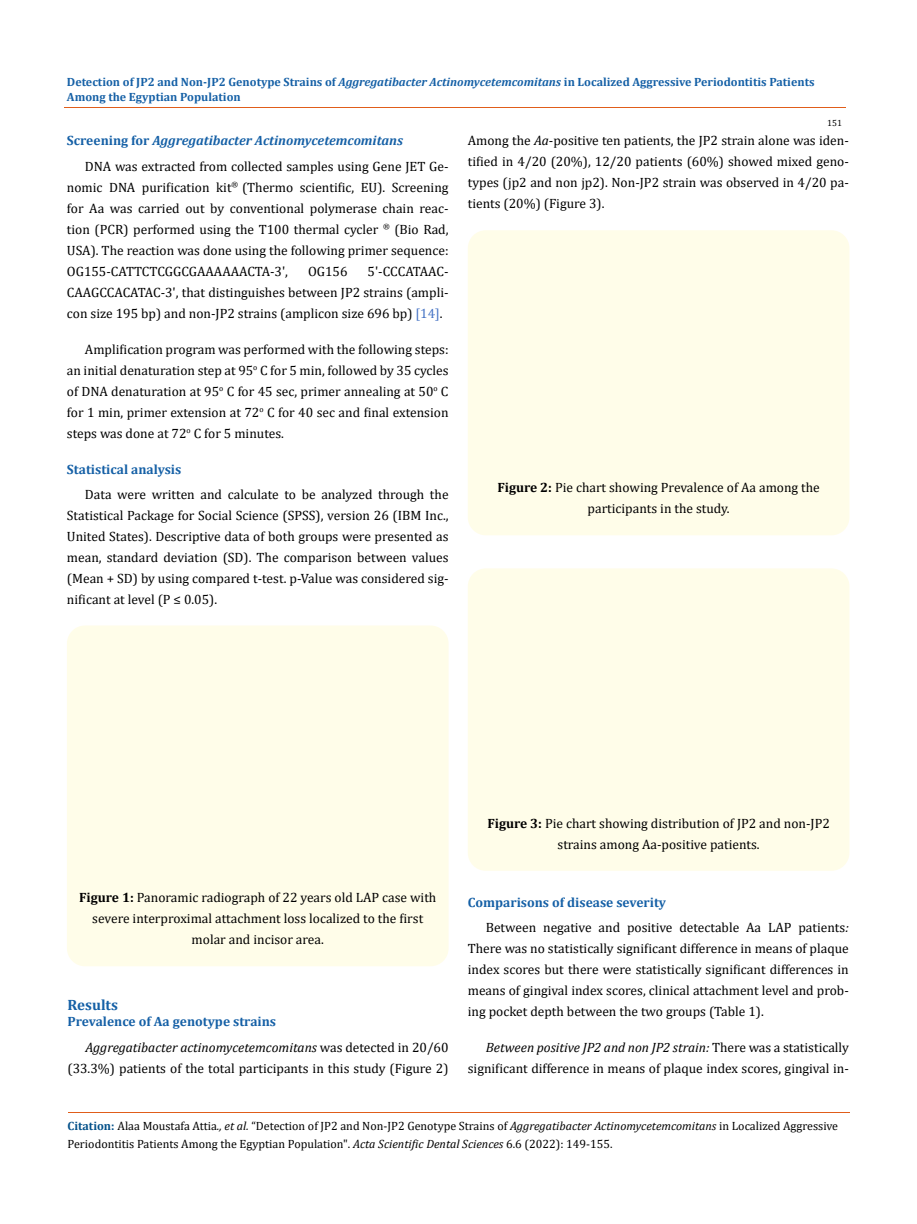
<style>
.page{position:relative;width:917px;height:1224px;background:#fff}
.page>*{position:absolute;margin:0;border:0;box-sizing:border-box;transform-origin:0 0}
.t1{font:700 15px "Cambria";color:#1560a6}
.t2{font:13.5px/21px "Cambria";color:#000;text-align:justify}
.t3{font:italic 13.5px/25.5px "Cambria";color:#000}
.t4{font:700 13.5px "Cambria";color:#1560a6}
.t5{font:12px/18px "Cambria";color:#000}
.t6{font:700 12px/15px "Cambria";color:#1560a6}
.t7{font:9px "Cambria";color:#000}
.s1{font-style:italic}
.s2{font-weight:700;color:#1560a6}
.s3{font-weight:700;font-style:italic;color:#1560a6}
.s4{color:#4472c4}
.s5{font-weight:700}
.s6{font-weight:700;font-style:normal;color:#1560a6}
.s7{font-style:normal}
.s8{font-weight:700;color:#035089}
</style>
<div class="page">
<hr style="left:64px;top:108px;width:781px;height:1px;background:#e05d1a">
<hr style="left:68px;top:1112px;width:781px;height:1px;background:#e05d1a">
<div style="left:67px;top:626px;width:381px;height:340px;background:#fffde9;border-radius:18px"></div>
<div style="left:468px;top:230px;width:381px;height:305px;background:#fffde9;border-radius:18px"></div>
<div style="left:468px;top:568px;width:381px;height:303px;background:#fffde9;border-radius:18px"></div>
<p class="t6" style="left:67px;top:74px;width:749px">Detection of JP2 and Non-JP2 Genotype Strains of <span class="s1">Aggregatibacter Actinomycetemcomitans</span> in Localized Aggressive Periodontitis Patients<br>Among the Egyptian Population</p>
<p class="t7" style="left:827px;top:118px;width:16px">151</p>
<p class="t2" style="left:85px;top:128px;width:365px;line-height:25.5px;text-indent:-18px"><span class="s2">Screening for</span> <span class="s3">Aggregatibacter Actinomycetemcomitans<br></span>DNA was extracted from collected samples using Gene JET Ge-</p>
<p class="t2" style="left:67px;top:177px;width:383px">nomic DNA purification kit<sup>®</sup> (Thermo scientific, EU). Screening for Aa was carried out by conventional polymerase chain reac&shy;tion (PCR) performed using the T100 thermal cycler <sup>®</sup> (Bio Rad, USA). The reaction was done using the following primer sequence:<br>OG155-CATTCTCGGCGAAAAAACTA-3',</p>
<p class="t2" style="left:67px;top:261px;width:383px;text-indent:300px">5'-CCCATAAC-CAAGCCACATAC-3', that distinguishes between JP2 strains (ampli&shy;con size 195 bp) and non-JP2 strains (amplicon size 696 bp) <span class="s4">[14]</span>.</p>
<p class="t2" style="left:67px;top:339px;width:383px;text-indent:18px">Amplification program was performed with the following steps: an initial denaturation step at 95<sup>o</sup> C for 5 min, followed by 35 cycles of DNA denaturation at 95<sup>o</sup> C for 45 sec, primer annealing at 50<sup>o</sup> C for 1 min, primer extension at 72<sup>o</sup> C for 40 sec and final extension steps was done at 72<sup>o</sup> C for 5 minutes.</p>
<p class="t4" style="left:67px;top:460px;width:116px">Statistical analysis</p>
<p class="t2" style="left:67px;top:484px;width:383px;text-indent:18px">Data were written and calculate to be analyzed through the Statistical Package for Social Science (SPSS), version 26 (IBM Inc., United States). Descriptive data of both groups were presented as mean, standard deviation (SD). The comparison between values (Mean + SD) by using compared t-test. p-Value was considered sig&shy;nificant at level (P ≤ 0.05).</p>
<p class="t2" style="left:308px;top:261px;width:41px">OG156</p>
<p class="t2" style="left:468px;top:130px;width:382px">Among the <span class="s1">Aa</span>-positive ten patients, the JP2 strain alone was iden&shy;tified in 4/20 (20%), 12/20 patients (60%) showed mixed geno&shy;types (jp2 and non jp2). Non-JP2 strain was observed in 4/20 pa&shy;tients (20%) (Figure 3).</p>
<p class="t2" style="left:497px;top:477px;width:324px;text-align:center"><span class="s5">Figure 2:</span> Pie chart showing Prevalence of Aa among the participants in the study.</p>
<p class="t2" style="left:79px;top:887px;width:359px;text-align:center"><span class="s5">Figure 1:</span> Panoramic radiograph of 22 years old LAP case with severe interproximal attachment loss localized to the first molar and incisor area.</p>
<p class="t1" style="left:68px;top:994px;width:52px">Results</p>
<p class="t3" style="left:85px;top:1008px;width:364px;text-indent:-18px"><span class="s6">Prevalence of Aa genotype strains<br></span>Aggregatibacter actinomycetemcomitans <span class="s7">was detected in 20/60</span></p>
<p class="t2" style="left:68px;top:1058px;width:382px">(33.3%) patients of the total participants in this study (Figure 2)</p>
<p class="t2" style="left:487px;top:812px;width:344px;text-align:center"><span class="s5">Figure 3:</span> Pie chart showing distribution of JP2 and non-JP2 strains among Aa-positive patients.</p>
<p class="t2" style="left:486px;top:889px;width:364px;line-height:25.5px;text-indent:-18px"><span class="s2">Comparisons of disease severity<br></span>Between negative and positive detectable Aa LAP patients<span class="s1">:</span></p>
<p class="t2" style="left:468px;top:938px;width:382px">There was no statistically significant difference in means of plaque index scores but there were statistically significant differences in means of gingival index scores, clinical attachment level and prob&shy;ing pocket depth between the two groups (Table 1).</p>
<p class="t2" style="left:468px;top:1037px;width:382px;text-align:right"><span class="s1">Between positive JP2 and non JP2 strain:</span> There was a statistically significant difference in means of plaque index scores, gingival in-</p>
<p class="t5" style="left:68px;top:1117px;width:772px"><span class="s8">Citation:</span> Alaa Moustafa Attia<span class="s1">., et al.</span> “Detection of JP2 and Non-JP2 Genotype Strains of <span class="s1">Aggregatibacter Actinomycetemcomitans</span> in Localized Aggressive<br>Periodontitis Patients Among the Egyptian Population". <span class="s1">Acta Scientific Dental Sciences</span> 6.6 (2022): 149-155.</p>
</div>
